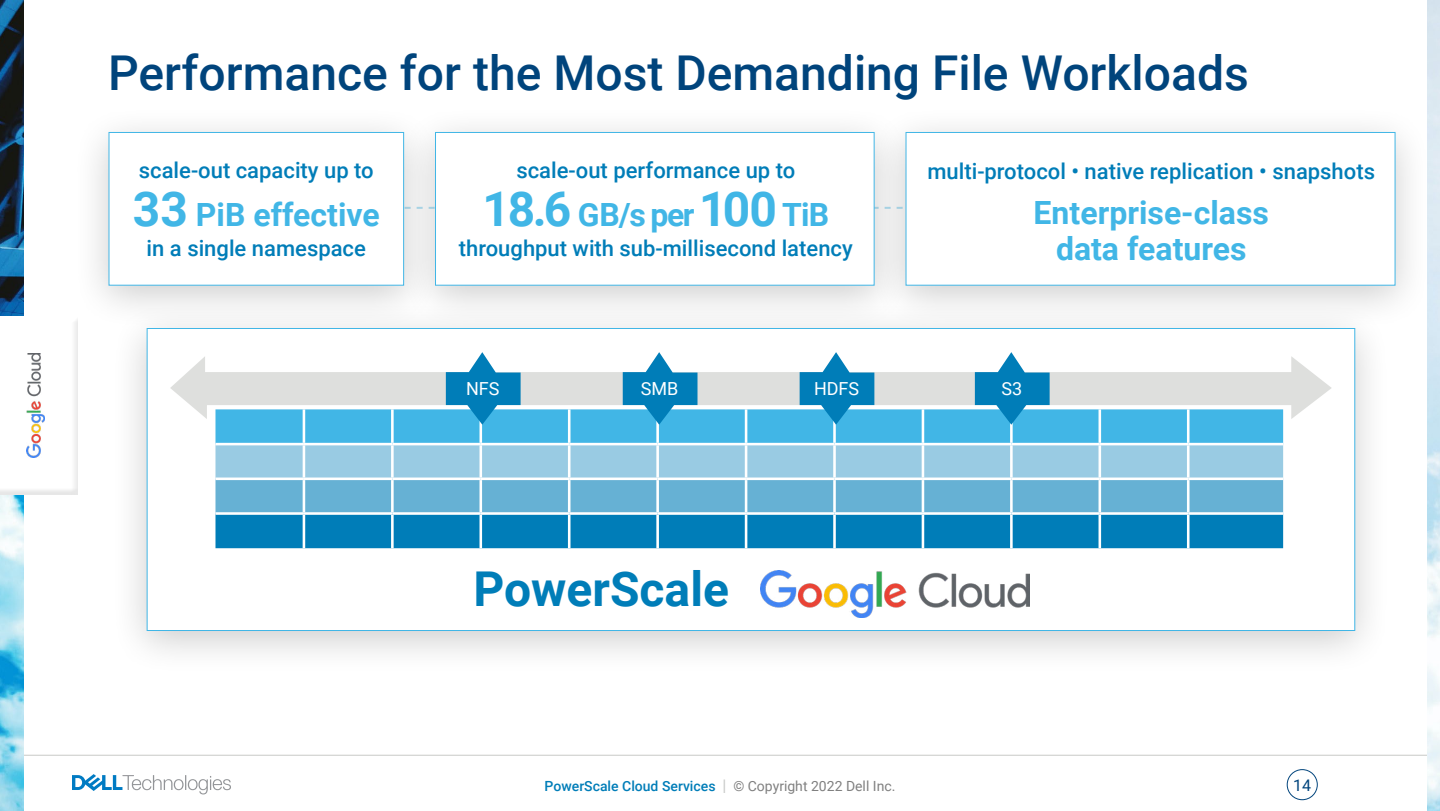
<style>
.page{position:relative;width:1440px;height:811px;background:#fff}
.page>*{position:absolute;margin:0;border:0;box-sizing:border-box;transform-origin:0 0}
.t1{font:500 48px "Roboto";color:#00447c}
.t2{font:700 48px "Roboto";color:#007db8}
.t3{font:700 32px/36px "Roboto";color:#41b6e6;text-align:center}
.t4{font:500 22px "Roboto";color:#007db8}
.t5{font:18px "Roboto";color:#fff}
.t6{font:16px "Roboto";color:#00447c}
.t7{font:500 14px "Roboto";color:#007db8}
.s1{font-size:48px}
.s2{font-weight:400;font-size:16px;color:#c8c9c7}
.s3{font-weight:400;color:#808080}
</style>
<div class="page">
<hr style="left:0;top:755px;width:1440px;height:1px;background:#c8c9c7">
<svg style="left:72px;top:774px;width:159px;height:20px"></svg>
<div style="left:1287px;top:769px;width:31px;height:31px;border:1px solid #00447c;border-radius:50%"></div>
<img style="left:0;top:0;width:23px;height:810px">
<img style="left:1427px;top:0;width:13px;height:810px">
<div style="left:110px;top:301px;width:1281px;height:375px;background:#000;opacity:.2"></div>
<div style="left:147px;top:328px;width:1208px;height:303px;background:#fff;border:1px solid #41b6e6"></div>
<svg style="left:170px;top:356px;width:1161px;height:63px"></svg>
<div style="left:72px;top:105px;width:368px;height:226px;background:#000;opacity:.2"></div>
<div style="left:109px;top:132px;width:295px;height:153px;background:#fff;border:1px solid #41b6e6"></div>
<div style="left:399px;top:105px;width:512px;height:226px;background:#000;opacity:.2"></div>
<div style="left:435px;top:132px;width:439px;height:153px;background:#fff;border:1px solid #41b6e6"></div>
<div style="left:869px;top:105px;width:562px;height:226px;background:#000;opacity:.2"></div>
<div style="left:906px;top:132px;width:489px;height:153px;background:#fff;border:1px solid #41b6e6"></div>
<svg style="left:215px;top:352px;width:1068px;height:196px"></svg>
<img style="left:761px;top:570px;width:268px;height:48px">
<div style="left:0;top:312px;width:86px;height:183px;background:#000;opacity:.1"></div>
<img style="left:27px;top:354px;width:18px;height:103px">
<h1 class="t1" style="left:108px;top:39px;width:1142px">Performance for the Most Demanding File Workloads</h1>
<p class="t4" style="left:139px;top:155px;width:236px">scale-out capacity up to</p>
<h2 class="t3" style="left:133px;top:195px;width:248px"><span class="s1">33</span> PiB effective</h2>
<p class="t4" style="left:147px;top:233px;width:221px">in a single namespace</p>
<p class="t4" style="left:516px;top:155px;width:280px">scale-out performance up to</p>
<h2 class="t3" style="left:483px;top:195px;width:348px"><span class="s1">18.6</span> GB/s per <span class="s1">100</span> TiB</h2>
<p class="t4" style="left:459px;top:233px;width:395px">throughput with sub-millisecond latency</p>
<p class="t5" style="left:466px;top:376px;width:35px">NFS</p>
<p class="t5" style="left:641px;top:376px;width:39px">SMB</p>
<p class="t5" style="left:814px;top:376px;width:47px">HDFS</p>
<h1 class="t2" style="left:474px;top:556px;width:257px">PowerScale</h1>
<p class="t4" style="left:927px;top:155px;width:449px">multi-protocol • native replication • snapshots</p>
<h2 class="t3" style="left:1034px;top:193px;width:237px">Enterprise-class data features</h2>
<p class="t5" style="left:1001px;top:376px;width:22px">S3</p>
<p class="t7" style="left:545px;top:776px;width:352px">PowerScale Cloud Services <span class="s2">|</span> <span class="s3">© Copyright 2022 Dell Inc.</span></p>
<p class="t6" style="left:1293px;top:774px;width:19px">14</p>
</div>
